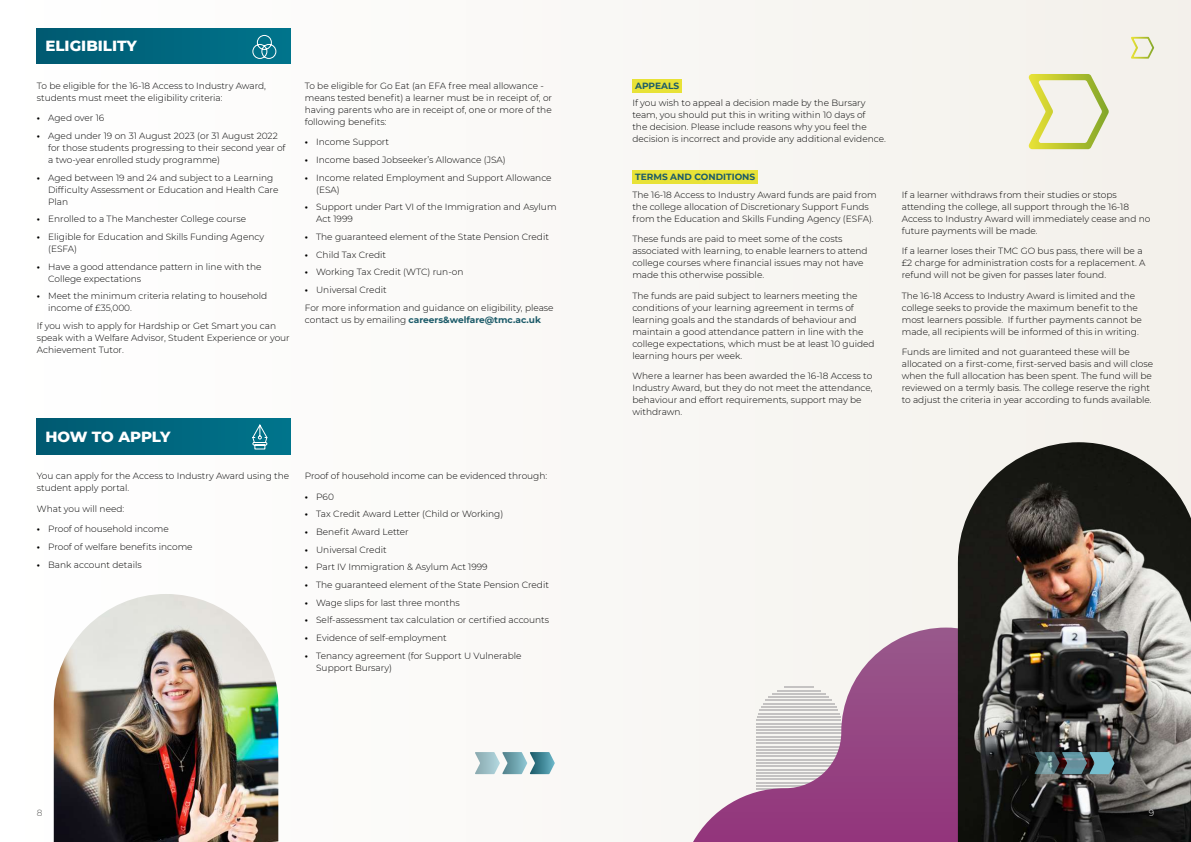
<style>
.page{position:relative;width:1191px;height:842px;background:#faf8f6}
.page>*{position:absolute;margin:0;border:0;box-sizing:border-box;transform-origin:0 0}
.t1{font:800 15px "Montserrat";color:#fff}
.t2{font:300 9px/12px "Montserrat";color:#000}
.t3{font:700 9px "Montserrat";color:#1c5b69}
.t4{font:300 9px "Montserrat";color:#575756}
.t5{font:300 9px "Montserrat";color:#fff}
.s1{font-weight:700}
.s2{font-weight:300;color:#000}
</style>
<div class="page">
<svg style="left:693px;top:627px;width:265px;height:215px"></svg>
<img style="left:958px;top:442px;width:233px;height:400px">
<img style="left:54px;top:594px;width:224px;height:248px">
<div style="left:632px;top:79px;width:50px;height:13px;background:#e8e237"></div>
<div style="left:37px;top:28px;width:254px;height:36px;background:linear-gradient(to right,#005971,#00748c)"></div>
<svg style="left:252px;top:34px;width:25px;height:25px"></svg>
<div style="left:37px;top:419px;width:254px;height:35px;background:linear-gradient(to right,#005971,#00748c)"></div>
<svg style="left:252px;top:423px;width:16px;height:27px"></svg>
<svg style="left:1028px;top:74px;width:80px;height:75px"></svg>
<svg style="left:1131px;top:37px;width:23px;height:22px"></svg>
<svg style="left:475px;top:752px;width:80px;height:22px"></svg>
<svg style="left:1034px;top:752px;width:80px;height:22px;background:#587a82"></svg>
<div style="left:632px;top:170px;width:126px;height:14px;background:#e8e237"></div>
<h1 class="t1" style="left:45px;top:35px;width:93px">ELIGIBILITY</h1>
<p class="t2" style="left:37px;top:79px;width:231px">To be eligible for the 16-18 Access to Industry Award, students must meet the eligibility criteria:</p>
<p class="t2" style="left:37px;top:112px;width:69px"><span class="s1">•</span> Aged over 16</p>
<p class="t2" style="left:48px;top:129px;width:239px;text-indent:-11px"><span class="s1">•</span> Aged under 19 on 31 August 2023 (or 31 August 2022 for those students progressing to their second year of a two-year enrolled study programme)</p>
<p class="t2" style="left:48px;top:171px;width:232px;text-indent:-11px"><span class="s1">•</span> Aged between 19 and 24 and subject to a Learning<br>Difficulty Assessment or Education and Health Care<br>Plan</p>
<p class="t2" style="left:37px;top:213px;width:211px"><span class="s1">•</span> Enrolled to a The Manchester College course</p>
<p class="t2" style="left:48px;top:230px;width:217px;text-indent:-11px"><span class="s1">•</span> Eligible for Education and Skills Funding Agency (ESFA)</p>
<p class="t2" style="left:48px;top:260px;width:215px;text-indent:-11px"><span class="s1">•</span> Have a good attendance pattern in line with the<br>College expectations</p>
<p class="t2" style="left:48px;top:290px;width:220px;text-indent:-11px"><span class="s1">•</span> Meet the minimum criteria relating to household income of £35,000.</p>
<p class="t2" style="left:37px;top:319px;width:254px">If you wish to apply for Hardship or Get Smart you can speak with a Welfare Advisor, Student Experience or your<br>Achievement Tutor.</p>
<p class="t2" style="left:305px;top:79px;width:249px">To be eligible for Go Eat (an EFA free meal allowance - means tested benefit) a learner must be in receipt of, or having parents who are in receipt of, one or more of the following benefits:</p>
<p class="t2" style="left:305px;top:136px;width:86px"><span class="s1">•</span> Income Support</p>
<p class="t2" style="left:305px;top:153px;width:202px"><span class="s1">•</span> Income based Jobseeker’s Allowance (JSA)</p>
<p class="t2" style="left:316px;top:171px;width:237px;text-indent:-11px"><span class="s1">•</span> Income related Employment and Support Allowance (ESA)</p>
<p class="t2" style="left:316px;top:201px;width:242px;text-indent:-11px"><span class="s1">•</span> Support under Part VI of the Immigration and Asylum<br>Act 1999</p>
<p class="t2" style="left:305px;top:230px;width:246px"><span class="s1">•</span> The guaranteed element of the State Pension Credit</p>
<p class="t2" style="left:305px;top:248px;width:83px"><span class="s1">•</span> Child Tax Credit</p>
<p class="t2" style="left:305px;top:266px;width:160px"><span class="s1">•</span> Working Tax Credit (WTC) run-on</p>
<p class="t2" style="left:305px;top:281px;width:250px;line-height:17.7px"><span class="s1">•</span> Universal Credit<br>For more information and guidance on eligibility, please</p>
<p class="t3" style="left:305px;top:313px;width:238px"><span class="s2">contact us by emailing</span> careers&amp;welfare@tmc.ac.uk</p>
<h1 class="t1" style="left:45px;top:426px;width:127px">HOW TO APPLY</h1>
<p class="t2" style="left:37px;top:470px;width:254px">You can apply for the Access to Industry Award using the student apply portal.</p>
<p class="t2" style="left:37px;top:502px;width:89px">What you will need:</p>
<p class="t2" style="left:37px;top:523px;width:133px"><span class="s1">•</span> Proof of household income</p>
<p class="t2" style="left:37px;top:540px;width:157px"><span class="s1">•</span> Proof of welfare benefits income</p>
<p class="t2" style="left:37px;top:558px;width:106px"><span class="s1">•</span> Bank account details</p>
<p class="t2" style="left:305px;top:470px;width:244px">Proof of household income can be evidenced through:</p>
<p class="t2" style="left:305px;top:490px;width:31px"><span class="s1">•</span> P60</p>
<p class="t2" style="left:305px;top:508px;width:200px"><span class="s1">•</span> Tax Credit Award Letter (Child or Working)</p>
<p class="t2" style="left:305px;top:526px;width:105px"><span class="s1">•</span> Benefit Award Letter</p>
<p class="t2" style="left:305px;top:543px;width:83px"><span class="s1">•</span> Universal Credit</p>
<p class="t2" style="left:305px;top:561px;width:184px"><span class="s1">•</span> Part IV Immigration &amp; Asylum Act 1999</p>
<p class="t2" style="left:305px;top:579px;width:246px"><span class="s1">•</span> The guaranteed element of the State Pension Credit</p>
<p class="t2" style="left:305px;top:596px;width:156px"><span class="s1">•</span> Wage slips for last three months</p>
<p class="t2" style="left:305px;top:614px;width:246px"><span class="s1">•</span> Self-assessment tax calculation or certified accounts</p>
<p class="t2" style="left:305px;top:632px;width:143px"><span class="s1">•</span> Evidence of self-employment</p>
<p class="t2" style="left:316px;top:649px;width:207px;text-indent:-11px"><span class="s1">•</span> Tenancy agreement (for Support U Vulnerable<br>Support Bursary)</p>
<p class="t3" style="left:635px;top:79px;width:45px">APPEALS</p>
<p class="t2" style="left:632px;top:97px;width:255px">If you wish to appeal a decision made by the Bursary team, you should put this in writing within 10 days of<br>the decision. Please include reasons why you feel the decision is incorrect and provide any additional evidence.</p>
<p class="t3" style="left:635px;top:171px;width:122px">TERMS AND CONDITIONS</p>
<p class="t2" style="left:632px;top:188px;width:246px">The 16-18 Access to Industry Award funds are paid from the college allocation of Discretionary Support Funds from the Education and Skills Funding Agency (ESFA).</p>
<p class="t2" style="left:632px;top:233px;width:237px">These funds are paid to meet some of the costs associated with learning, to enable learners to attend college courses where financial issues may not have made this otherwise possible.</p>
<p class="t2" style="left:632px;top:289px;width:244px">The funds are paid subject to learners meeting the conditions of your learning agreement in terms of learning goals and the standards of behaviour and maintain a good attendance pattern in line with the college expectations, which must be at least 10 guided learning hours per week.</p>
<p class="t2" style="left:632px;top:370px;width:242px">Where a learner has been awarded the 16-18 Access to Industry Award, but they do not meet the attendance, behaviour and effort requirements, support may be withdrawn.</p>
<p class="t2" style="left:901px;top:188px;width:250px">If a learner withdraws from their studies or stops attending the college, all support through the 16-18<br>Access to Industry Award will immediately cease and no future payments will be made.</p>
<p class="t2" style="left:901px;top:245px;width:245px">If a learner loses their TMC GO bus pass, there will be a £2 charge for administration costs for a replacement. A refund will not be given for passes later found.</p>
<p class="t2" style="left:901px;top:289px;width:241px">The 16-18 Access to Industry Award is limited and the college seeks to provide the maximum benefit to the most learners possible. If further payments cannot be made, all recipients will be informed of this in writing.</p>
<p class="t2" style="left:901px;top:346px;width:253px">Funds are limited and not guaranteed these will be allocated on a first-come, first-served basis and will close when the full allocation has been spent. The fund will be reviewed on a termly basis. The college reserve the right to adjust the criteria in year according to funds available.</p>
<p class="t4" style="left:37px;top:807px;width:7px">8</p>
<p class="t5" style="left:1148px;top:807px;width:7px">9</p>
</div>
